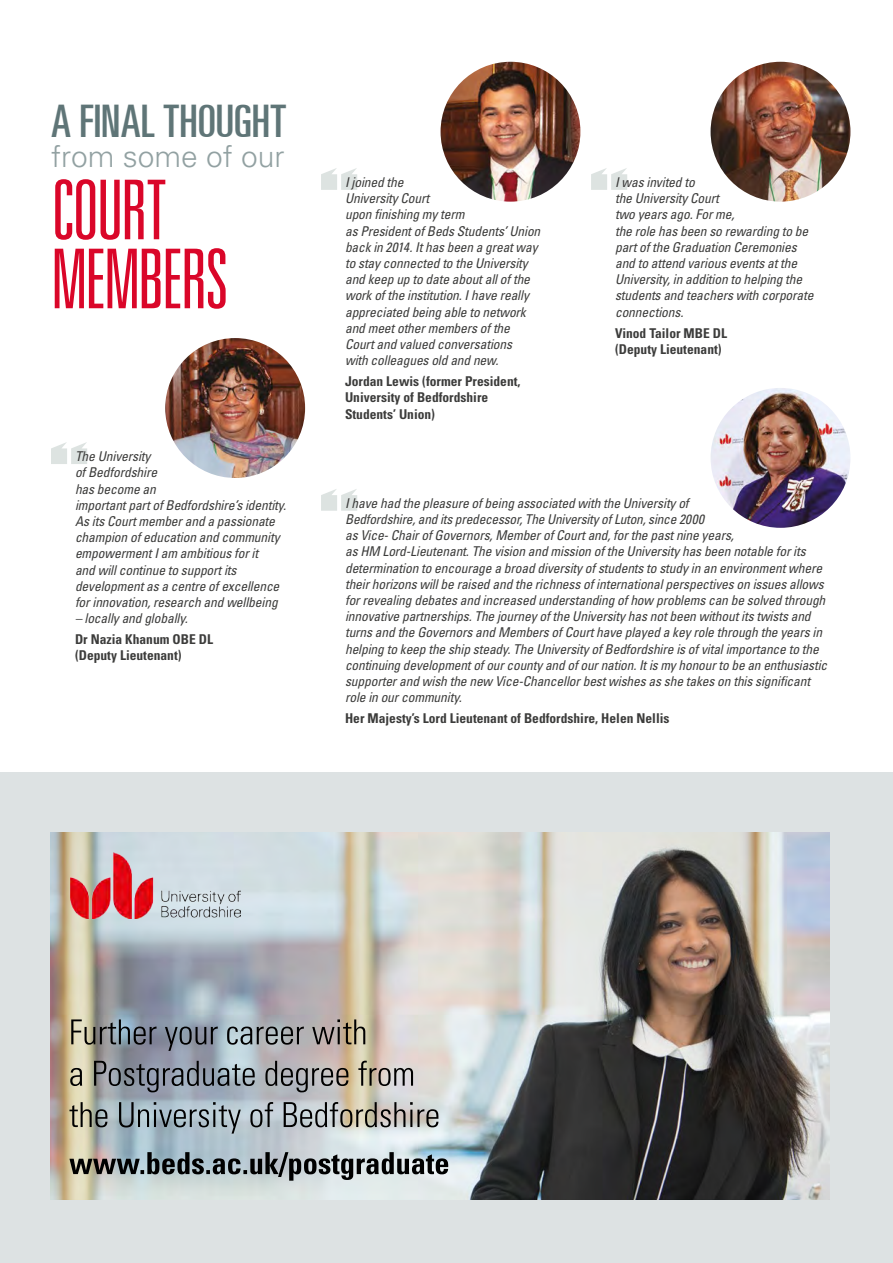
<style>
.page{position:relative;width:893px;height:1263px;background:#fff}
.page>*{position:absolute;margin:0;border:0;box-sizing:border-box;transform-origin:0 0}
.t1{font:300 ultra-condensed 82.5px/69px "Univers LT";letter-spacing:-.035em;color:#da0629}
.t2{font:ultra-condensed 45px "Univers LT";color:#5f7577}
.t3{font:300 30px "Univers";color:#92a1a2}
.t4{font:italic condensed 13.5px/16.2px "Univers";letter-spacing:-.01em;color:#3c3c3b}
.t5{font:700 condensed 13.5px/16.2px "Univers";color:#3c3c3b}
</style>
<div class="page">
<div style="left:0;top:772px;width:893px;height:491px;background:#dde2e3"></div>
<svg style="left:321px;top:168px;width:36px;height:22px"></svg>
<svg style="left:591px;top:168px;width:36px;height:22px"></svg>
<svg style="left:321px;top:489px;width:36px;height:22px"></svg>
<svg style="left:51px;top:442px;width:36px;height:22px"></svg>
<img style="left:711px;top:388px;width:139px;height:140px;border-radius:70px">
<img style="left:441px;top:62px;width:139px;height:140px;border-radius:70px">
<img style="left:711px;top:62px;width:139px;height:140px;border-radius:70px">
<img style="left:165px;top:338px;width:140px;height:140px;border-radius:70px">
<img style="left:51px;top:832px;width:778px;height:367px">
<img style="left:71px;top:852px;width:170px;height:66px">
<svg style="left:69px;top:1152px;width:379px;height:29px"></svg>
<svg style="left:69px;top:1102px;width:369px;height:31px;background:#9da4a5"></svg>
<svg style="left:70px;top:1061px;width:343px;height:31px;background:#929494"></svg>
<svg style="left:71px;top:1019px;width:294px;height:32px;background:#8d9092"></svg>
<h2 class="t2" style="left:51px;top:95px;width:237px">A FINAL THOUGHT</h2>
<h3 class="t3" style="left:51px;top:139px;width:235px">from some of our</h3>
<h1 class="t1" style="left:51px;top:174px;width:179px">COURT<br>MEMBERS</h1>
<p class="t4" style="left:75px;top:448px;width:213px">The University<br>of Bedfordshire<br>has become an<br>important part of Bedfordshire’s identity.<br>As its Court member and a passionate champion of education and community empowerment I am ambitious for it<br>and will continue to support its development as a centre of excellence for innovation, research and wellbeing</p>
<p class="t4" style="left:75px;top:610px;width:114px">– locally and globally.</p>
<p class="t5" style="left:75px;top:631px;width:139px">Dr Nazia Khanum OBE DL (Deputy Lieutenant)</p>
<p class="t4" style="left:345px;top:174px;width:197px">I joined the<br>University Court<br>upon finishing my term<br>as President of Beds Students’ Union back in 2014. It has been a great way to stay connected to the University and keep up to date about all of the work of the institution. I have really appreciated being able to network and meet other members of the<br>Court and valued conversations<br>with colleagues old and new.</p>
<p class="t5" style="left:345px;top:373px;width:177px">Jordan Lewis (former President,<br>University of Bedfordshire<br>Students’ Union)</p>
<p class="t4" style="left:615px;top:174px;width:200px">I was invited to<br>the University Court<br>two years ago. For me,<br>the role has been so rewarding to be part of the Graduation Ceremonies and to attend various events at the<br>University, in addition to helping the students and teachers with corporate connections.</p>
<p class="t5" style="left:615px;top:325px;width:113px">Vinod Tailor MBE DL (Deputy Lieutenant)</p>
<p class="t4" style="left:345px;top:495px;width:484px">I have had the pleasure of being associated with the University of<br>Bedfordshire, and its predecessor, The University of Luton, since 2000<br>as Vice- Chair of Governors, Member of Court and, for the past nine years,<br>as HM Lord-Lieutenant. The vision and mission of the University has been notable for its determination to encourage a broad diversity of students to study in an environment where their horizons will be raised and the richness of international perspectives on issues allows for revealing debates and increased understanding of how problems can be solved through innovative partnerships. The journey of the University has not been without its twists and turns and the Governors and Members of Court have played a key role through the years in helping to keep the ship steady. The University of Bedfordshire is of vital importance to the continuing development of our county and of our nation. It is my honour to be an enthusiastic supporter and wish the new Vice-Chancellor best wishes as she takes on this significant role in our community.</p>
<p class="t5" style="left:345px;top:710px;width:326px">Her Majesty’s Lord Lieutenant of Bedfordshire, Helen Nellis</p>
</div>
